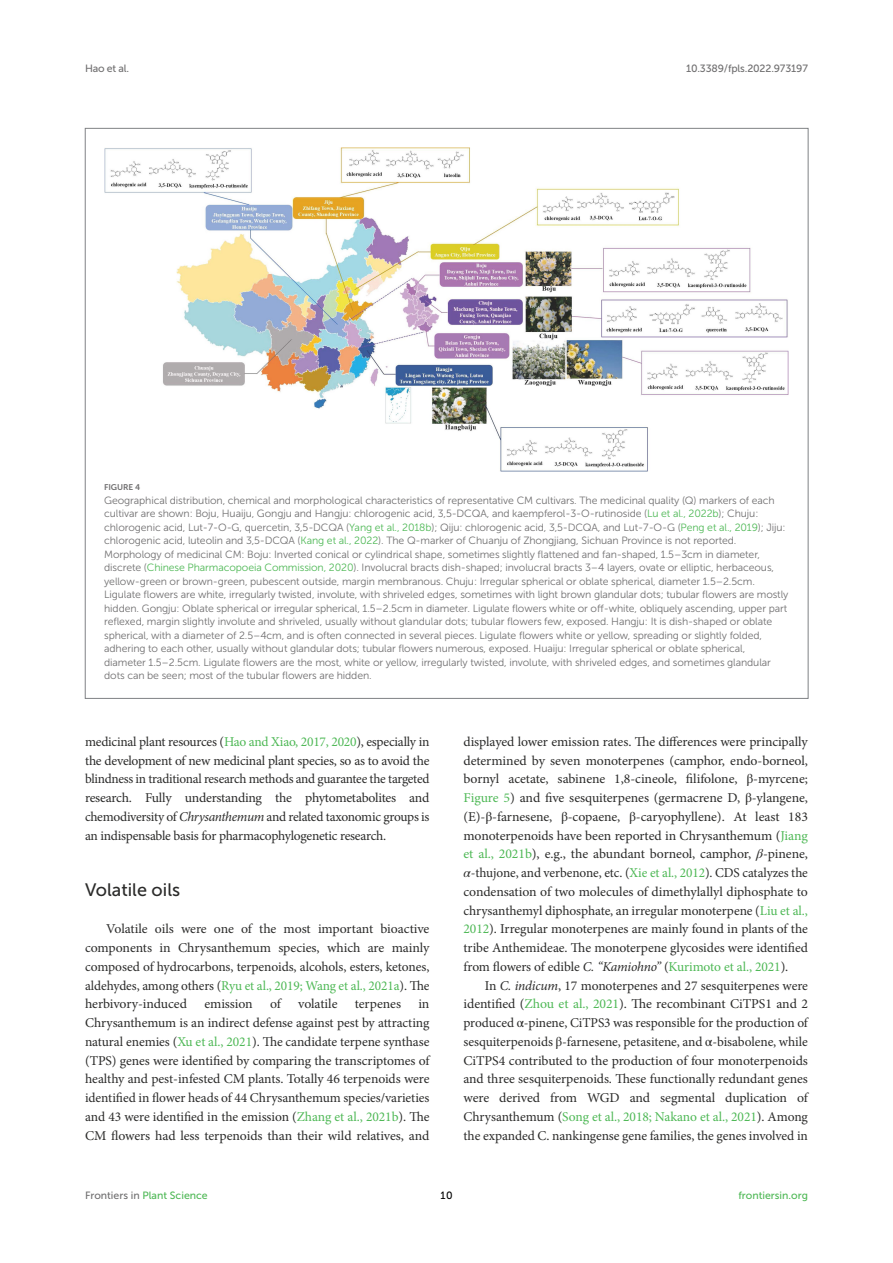
<style>
.page{position:relative;width:893px;height:1263px;background:#fff}
.page>*{position:absolute;margin:0;border:0;box-sizing:border-box;transform-origin:0 0}
.HEAD_2{font:18px "Museo Sans 500";color:#2b2b2a}
.TEXT_FLUSH{font:13.5px/18.8px "Minion Pro";letter-spacing:-.01em;color:#2b2b2a;text-align:justify}
.TEXT{font:13.5px/18.8px "Minion Pro";letter-spacing:-.005em;color:#2b2b2a;text-align:justify}
.FIG_LEG{font:10.5px/13.5px "Museo Sans 300";letter-spacing:-.01em;color:#706f70}
.t1{font:10.5px "Museo Sans 500";color:#4eb855}
.t2{font:10.5px "Museo Sans 500";letter-spacing:-.015em;color:#706f70}
.t3{font:10.5px "Museo Sans 500";color:#000}
.FIG_HD{font:8.25px "Museo Sans 700";letter-spacing:-.01em;color:#706f70}
.s1{color:#4eb855}
.s2{font-style:italic}
.s3{font-family:"STIX"}
.s4{font-family:"STIX General";font-style:italic}
.s5{color:#706f70}
</style>
<div class="page">
<img style="left:104px;top:147px;width:685px;height:325px">
<p class="t2" style="left:85px;top:63px;width:46px">Hao et al.</p>
<p class="t2" style="left:686px;top:63px;width:123px">10.3389/fpls.2022.973197</p>
<p class="FIG_HD" style="left:104px;top:483px;width:37px">FIGURE 4</p>
<p class="FIG_LEG" style="left:104px;top:494px;width:686px">Geographical distribution, chemical and morphological characteristics of representative CM cultivars. The medicinal quality (Q) markers of each cultivar are shown: Boju, Huaiju, Gongju and Hangju: chlorogenic acid, 3,5-DCQA, and kaempferol-3-O-rutinoside (<span class="s1">Lu et al., 2022b</span>); Chuju: chlorogenic acid, Lut-7-O-G, quercetin, 3,5-DCQA (<span class="s1">Yang et al., 2018b</span>); Qiju: chlorogenic acid, 3,5-DCQA, and Lut-7-O-G (<span class="s1">Peng et al., 2019</span>); Jiju: chlorogenic acid, luteolin and 3,5-DCQA (<span class="s1">Kang et al., 2022</span>). The Q-marker of Chuanju of Zhongjiang, Sichuan Province is not reported.<br>Morphology of medicinal CM: Boju: Inverted conical or cylindrical shape, sometimes slightly flattened and fan-shaped, 1.5–3 cm in diameter, discrete (<span class="s1">Chinese Pharmacopoeia Commission, 2020</span>). Involucral bracts dish-shaped; involucral bracts 3–4 layers, ovate or elliptic, herbaceous, yellow-green or brown-green, pubescent outside, margin membranous. Chuju: Irregular spherical or oblate spherical, diameter 1.5–2.5 cm.<br>Ligulate flowers are white, irregularly twisted, involute, with shriveled edges, sometimes with light brown glandular dots; tubular flowers are mostly hidden. Gongju: Oblate spherical or irregular spherical, 1.5–2.5 cm in diameter. Ligulate flowers white or off-white, obliquely ascending, upper part reflexed, margin slightly involute and shriveled, usually without glandular dots; tubular flowers few, exposed. Hangju: It is dish-shaped or oblate spherical, with a diameter of 2.5–4 cm, and is often connected in several pieces. Ligulate flowers white or yellow, spreading or slightly folded, adhering to each other, usually without glandular dots; tubular flowers numerous, exposed. Huaiju: Irregular spherical or oblate spherical, diameter 1.5–2.5 cm. Ligulate flowers are the most, white or yellow, irregularly twisted, involute, with shriveled edges, and sometimes glandular dots can be seen; most of the tubular flowers are hidden.</p>
<p class="TEXT_FLUSH" style="left:85px;top:732px;width:346px">medicinal plant resources (<span class="s1">Hao and Xiao, 2017, 2020</span>), especially in the development of new medicinal plant species, so as to avoid the blindness in traditional research methods and guarantee the targeted research. Fully understanding the phytometabolites and chemodiversity of <span class="s2">Chrysanthemum</span> and related taxonomic groups is an indispensable basis for pharmacophylogenetic research.</p>
<p class="HEAD_2" style="left:85px;top:880px;width:97px">Volatile oils</p>
<p class="TEXT_FLUSH" style="left:85px;top:920px;width:346px;text-indent:21px">Volatile oils were one of the most important bioactive components in Chrysanthemum species, which are mainly composed of hydrocarbons, terpenoids, alcohols, esters, ketones, aldehydes, among others (<span class="s1">Ryu et al., 2019; Wang et al., 2021a</span>). The herbivory-induced</p>
<p class="TEXT_FLUSH" style="left:204px;top:995px;width:50px">emission</p>
<p class="TEXT_FLUSH" style="left:270px;top:995px;width:12px">of</p>
<p class="TEXT_FLUSH" style="left:298px;top:995px;width:41px">volatile</p>
<p class="TEXT_FLUSH" style="left:355px;top:995px;width:48px">terpenes</p>
<p class="TEXT_FLUSH" style="left:85px;top:995px;width:346px;text-indent:333px">in Chrysanthemum is an indirect defense against pest by attracting natural enemies (<span class="s1">Xu et al., 2021</span>). The candidate terpene synthase (TPS) genes were identified by comparing the transcriptomes of healthy and pest-infested CM plants. Totally 46 terpenoids were identified in flower heads of 44 Chrysanthemum species/varieties and 43 were identified in the emission (<span class="s1">Zhang et al., 2021b</span>). The CM flowers had less terpenoids than their wild relatives, and</p>
<p class="TEXT_FLUSH" style="left:463px;top:732px;width:346px">displayed lower emission rates. The differences were principally determined by seven monoterpenes (camphor, endo-borneol, bornyl acetate, sabinene 1,8-cineole, filifolone, <span class="s3">β</span>-myrcene; <span class="s1">Figure 5</span>) and five sesquiterpenes (germacrene D, <span class="s3">β</span>-ylangene, (E)-<span class="s3">β</span>-farnesene, <span class="s3">β</span>-copaene, <span class="s3">β</span>-caryophyllene). At least 183 monoterpenoids have been reported in Chrysanthemum (<span class="s1">Jiang et al., 2021b</span>), e.g., the abundant borneol, camphor, <span class="s4">β</span>-pinene, <span class="s4">α</span>-thujone, and verbenone, etc. (<span class="s1">Xie et al., 2012</span>). CDS catalyzes the condensation of two molecules of dimethylallyl diphosphate to chrysanthemyl diphosphate, an irregular monoterpene (<span class="s1">Liu et al., 2012</span>). Irregular monoterpenes are mainly found in plants of the tribe Anthemideae. The monoterpene glycosides were identified from flowers of edible <span class="s2">C. “Kamiohno”</span> (<span class="s1">Kurimoto et al., 2021</span>).</p>
<p class="TEXT" style="left:463px;top:976px;width:346px;text-indent:21px">In <span class="s2">C. indicum</span>, 17 monoterpenes and 27 sesquiterpenes were identified (<span class="s1">Zhou et al., 2021</span>). The recombinant CiTPS1 and 2 produced <span class="s3">α</span>-pinene, CiTPS3 was responsible for the production of sesquiterpenoids <span class="s3">β</span>-farnesene, petasitene, and <span class="s3">α</span>-bisabolene, while CiTPS4 contributed to the production of four monoterpenoids and three sesquiterpenoids. These functionally redundant genes were derived from WGD and segmental duplication of Chrysanthemum (<span class="s1">Song et al., 2018; Nakano et al., 2021</span>). Among the expanded C. nankingense gene families, the genes involved in</p>
<p class="t1" style="left:85px;top:1190px;width:124px"><span class="s5">Frontiers in</span> Plant Science</p>
<p class="t3" style="left:440px;top:1190px;width:14px">10</p>
<p class="t1" style="left:738px;top:1190px;width:71px">frontiersin.org</p>
</div>
